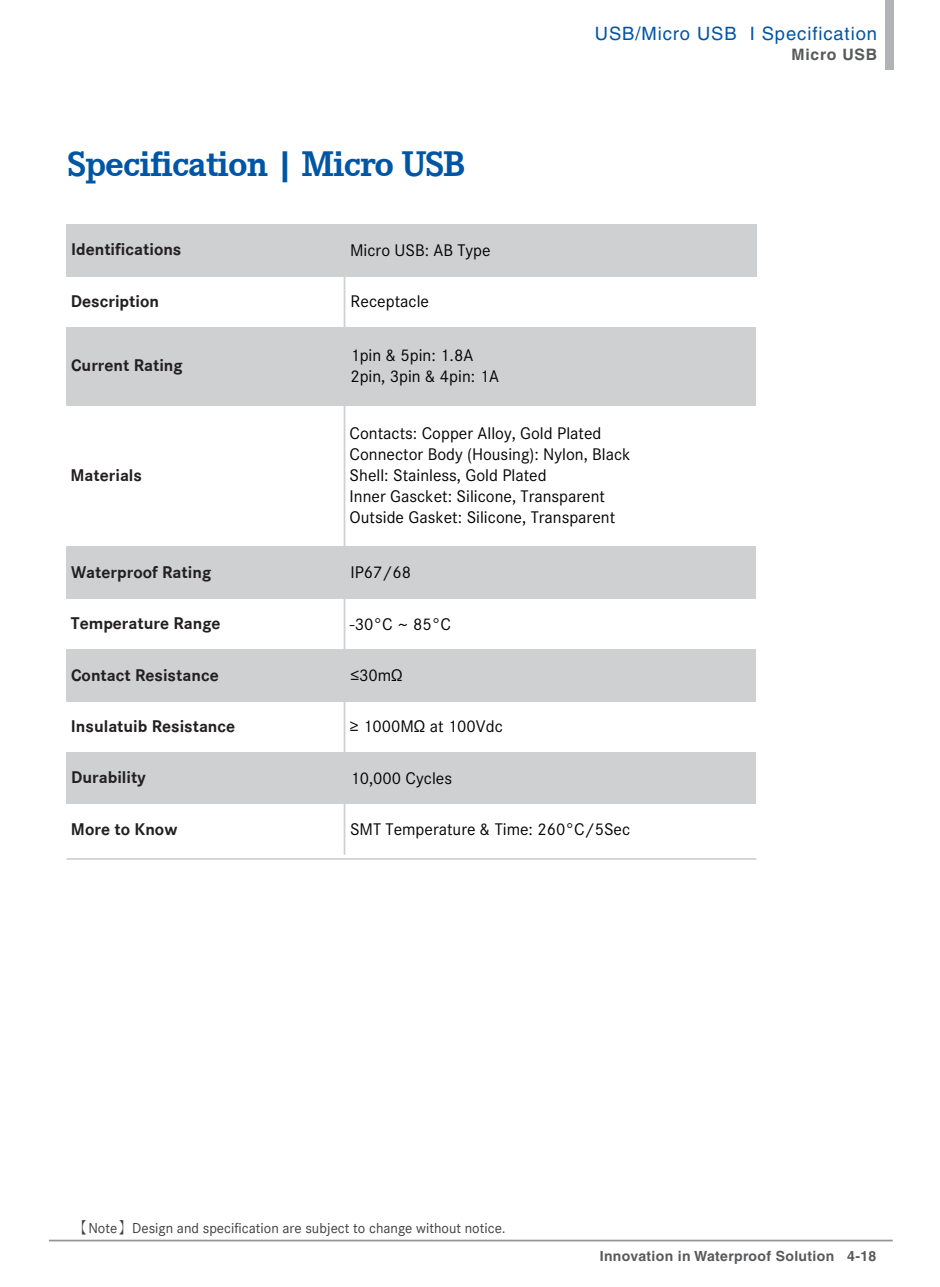
<style>
.page{position:relative;width:940px;height:1287px;background:#fff}
.page>*{position:absolute;margin:0;border:0;box-sizing:border-box;transform-origin:0 0}
.t1{font:700 36.75px "Corporate E";letter-spacing:-.025em;color:#0155a5}
.t2{font:18.38px "Helvetica";letter-spacing:.05em;color:#0155a5}
.t3{font:17.5px/21px "Corporate S";color:#030303}
.t4{font:700 17.5px "Corporate S";color:#231f20}
.t5{font:700 17.5px "Corporate S";color:#3f3b3b}
.t6{font:700 15.75px "Helvetica";letter-spacing:.05em;color:#58595b}
.t7{font:14.88px "Corporate S";color:#3f3f40}
.t8{font:700 14px "Helvetica";letter-spacing:.025em;color:#58595b}
.s1{font-family:"Adobe Ming Std";font-weight:300}
</style>
<div class="page">
<hr style="left:49px;top:1239px;width:843px;height:2px;background:#939598">
<div style="left:885px;top:0;width:8px;height:70px;background:#b2b3b7"></div>
<div style="left:66px;top:224px;width:690px;height:53px;background:#cfd0d1"></div>
<div style="left:66px;top:327px;width:690px;height:79px;background:#cfd0d1"></div>
<div style="left:66px;top:546px;width:690px;height:53px;background:#cfd0d1"></div>
<div style="left:66px;top:649px;width:690px;height:53px;background:#cfd0d1"></div>
<div style="left:66px;top:752px;width:690px;height:53px;background:#cfd0d1"></div>
<hr style="left:343px;top:224px;width:2px;height:630px;background:#cfd0d1">
<hr style="left:66px;top:858px;width:690px;height:2px;background:#cfd0d1">
<p class="t2" style="left:594px;top:23px;width:283px">USB/Micro USB I Specification</p>
<h1 class="t1" style="left:68px;top:137px;width:399px">Specification | Micro USB</h1>
<p class="t4" style="left:71px;top:236px;width:112px">Identifications</p>
<p class="t3" style="left:350px;top:239px;width:142px">Micro USB: AB Type</p>
<p class="t4" style="left:71px;top:287px;width:90px">Description</p>
<p class="t3" style="left:350px;top:290px;width:80px">Receptacle</p>
<p class="t5" style="left:71px;top:283px;width:89px">Description</p>
<p class="t4" style="left:71px;top:352px;width:113px">Current Rating</p>
<p class="t3" style="left:350px;top:344px;width:150px">1pin &amp; 5pin: 1.8A<br>2pin, 3pin &amp; 4pin: 1A</p>
<p class="t4" style="left:70px;top:461px;width:73px">Materials</p>
<p class="t3" style="left:349px;top:422px;width:282px">Contacts: Copper Alloy, Gold Plated Connector Body (Housing): Nylon, Black Shell: Stainless, Gold Plated<br>Inner Gascket: Silicone, Transparent Outside Gasket: Silicone, Transparent</p>
<p class="t4" style="left:71px;top:558px;width:142px">Waterproof Rating</p>
<p class="t3" style="left:350px;top:561px;width:62px">IP67/68</p>
<p class="t4" style="left:71px;top:609px;width:151px">Temperature Range</p>
<p class="t3" style="left:350px;top:612px;width:103px">-30°C ~ 85°C</p>
<p class="t4" style="left:71px;top:661px;width:149px">Contact Resistance</p>
<p class="t3" style="left:350px;top:664px;width:54px">≤30mΩ</p>
<p class="t4" style="left:71px;top:712px;width:166px">Insulatuib Resistance</p>
<p class="t3" style="left:350px;top:715px;width:154px">≥ 1000MΩ at 100Vdc</p>
<p class="t4" style="left:71px;top:764px;width:76px">Durability</p>
<p class="t3" style="left:350px;top:766px;width:103px">10,000 Cycles</p>
<p class="t4" style="left:71px;top:815px;width:108px">More to Know</p>
<p class="t3" style="left:350px;top:817px;width:282px">SMT Temperature &amp; Time: 260°C/5Sec</p>
<p class="t7" style="left:73px;top:1216px;width:433px"><span class="s1">【</span>Note<span class="s1">】</span>Design and specification are subject to change without notice.</p>
<p class="t6" style="left:791px;top:45px;width:87px">Micro USB</p>
<p class="t8" style="left:599px;top:1247px;width:278px">Innovation in Waterproof Solution 4-18</p>
</div>
